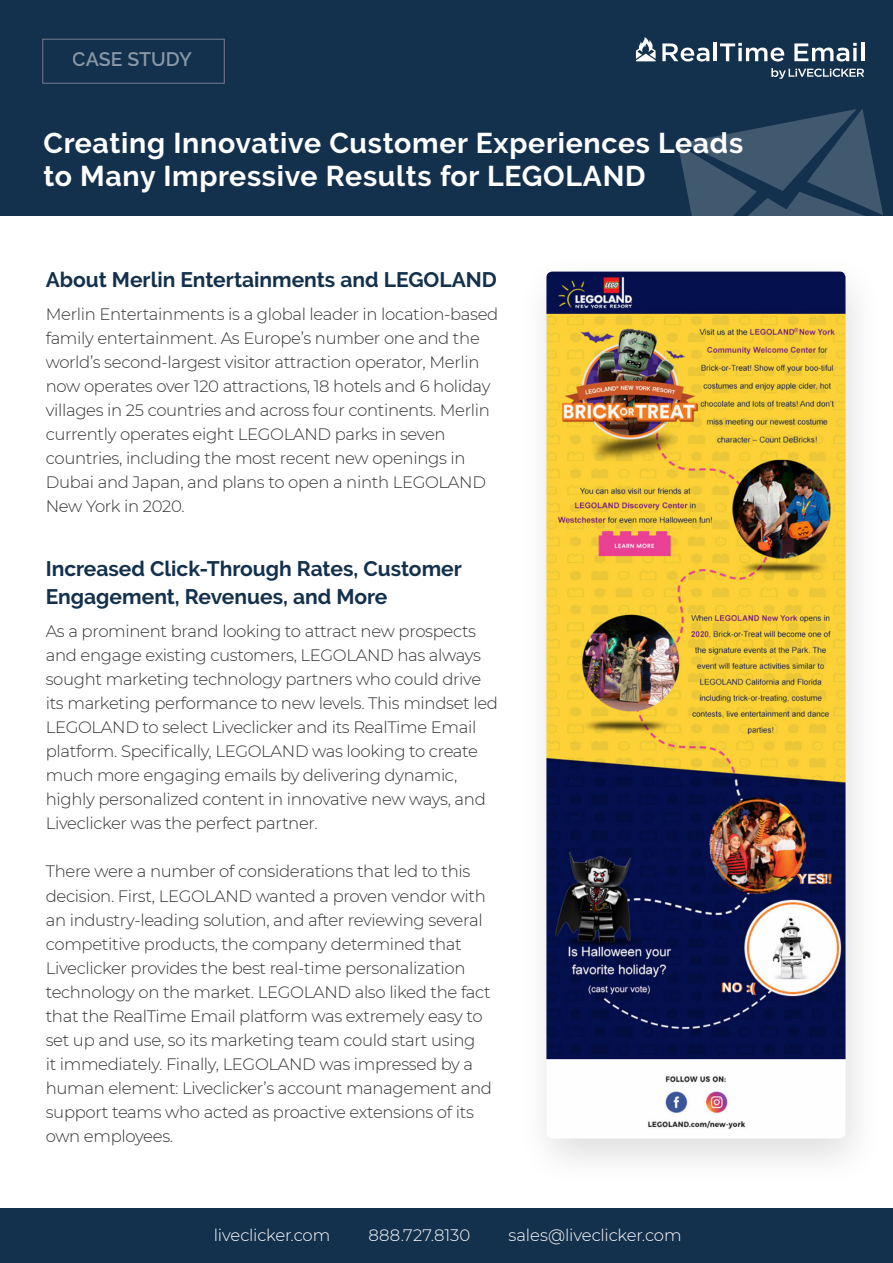
<style>
.page{position:relative;width:893px;height:1263px;background:#fff}
.page>*{position:absolute;margin:0;border:0;box-sizing:border-box;transform-origin:0 0}
.t1{font:700 28.5px/33px "Raleway";letter-spacing:.025em;color:#fff}
.t2{font:700 21px/28.5px "Raleway";color:#13314d}
.t3{font:600 19.5px "Raleway";letter-spacing:-.005em;color:#fff}
.t4{font:300 16.5px/24px "Montserrat";letter-spacing:-.02em;color:#333}
.t5{font:300 16.5px "Montserrat";letter-spacing:-.01em;color:#fff}
</style>
<div class="page">
<div style="left:0;top:0;width:893px;height:215px;background:#13314d"></div>
<svg style="left:678px;top:109px;width:207px;height:107px"></svg>
<svg style="left:771px;top:68px;width:93px;height:11px"></svg>
<svg style="left:662px;top:43px;width:47px;height:19px"></svg>
<hr style="left:713px;top:43px;width:4px;height:18px;background:#fff">
<svg style="left:720px;top:43px;width:64px;height:19px"></svg>
<svg style="left:794px;top:43px;width:63px;height:18px"></svg>
<svg style="left:853px;top:48px;width:4px;height:13px"></svg>
<hr style="left:861px;top:43px;width:3px;height:18px;background:#fff">
<svg style="left:636px;top:37px;width:20px;height:24px"></svg>
<div style="left:42px;top:39px;width:183px;height:45px;border:1px solid #767a8e"></div>
<div style="left:0;top:1209px;width:893px;height:54px;background:#13314d"></div>
<div style="left:515px;top:251px;width:371px;height:939px;background:#000;opacity:.13"></div>
<img style="left:546px;top:271px;width:299px;height:867px">
<p class="t3" style="left:73px;top:48px;width:120px">CASE STUDY</p>
<p class="t1" style="left:44px;top:126px;width:701px">Creating Innovative Customer Experiences Leads to Many Impressive Results for LEGOLAND</p>
<p class="t2" style="left:46px;top:266px;width:453px">About Merlin Entertainments and LEGOLAND</p>
<p class="t4" style="left:46px;top:301px;width:454px">Merlin Entertainments is a global leader in location-based family entertainment. As Europe’s number one and the world’s second-largest visitor attraction operator, Merlin now operates over 120 attractions, 18 hotels and 6 holiday villages in 25 countries and across four continents. Merlin currently operates eight LEGOLAND parks in seven countries, including the most recent new openings in Dubai and Japan, and plans to open a ninth LEGOLAND New York in 2020.</p>
<p class="t2" style="left:46px;top:554px;width:418px">Increased Click-Through Rates, Customer<br>Engagement, Revenues, and More</p>
<p class="t4" style="left:46px;top:619px;width:454px">As a prominent brand looking to attract new prospects and engage existing customers, LEGOLAND has always sought marketing technology partners who could drive its marketing performance to new levels. This mindset led LEGOLAND to select Liveclicker and its RealTime Email platform. Specifically, LEGOLAND was looking to create much more engaging emails by delivering dynamic, highly personalized content in innovative new ways, and Liveclicker was the perfect partner.</p>
<p class="t4" style="left:46px;top:859px;width:448px">There were a number of considerations that led to this decision. First, LEGOLAND wanted a proven vendor with an industry-leading solution, and after reviewing several competitive products, the company determined that Liveclicker provides the best real-time personalization technology on the market. LEGOLAND also liked the fact that the RealTime Email platform was extremely easy to set up and use, so its marketing team could start using<br>it immediately. Finally, LEGOLAND was impressed by a human element: Liveclicker’s account management and support teams who acted as proactive extensions of its own employees.</p>
<p class="t5" style="left:214px;top:1224px;width:118px">liveclicker.com</p>
<p class="t5" style="left:368px;top:1224px;width:103px">888.727.8130</p>
<p class="t5" style="left:509px;top:1224px;width:174px">sales@liveclicker.com</p>
</div>
